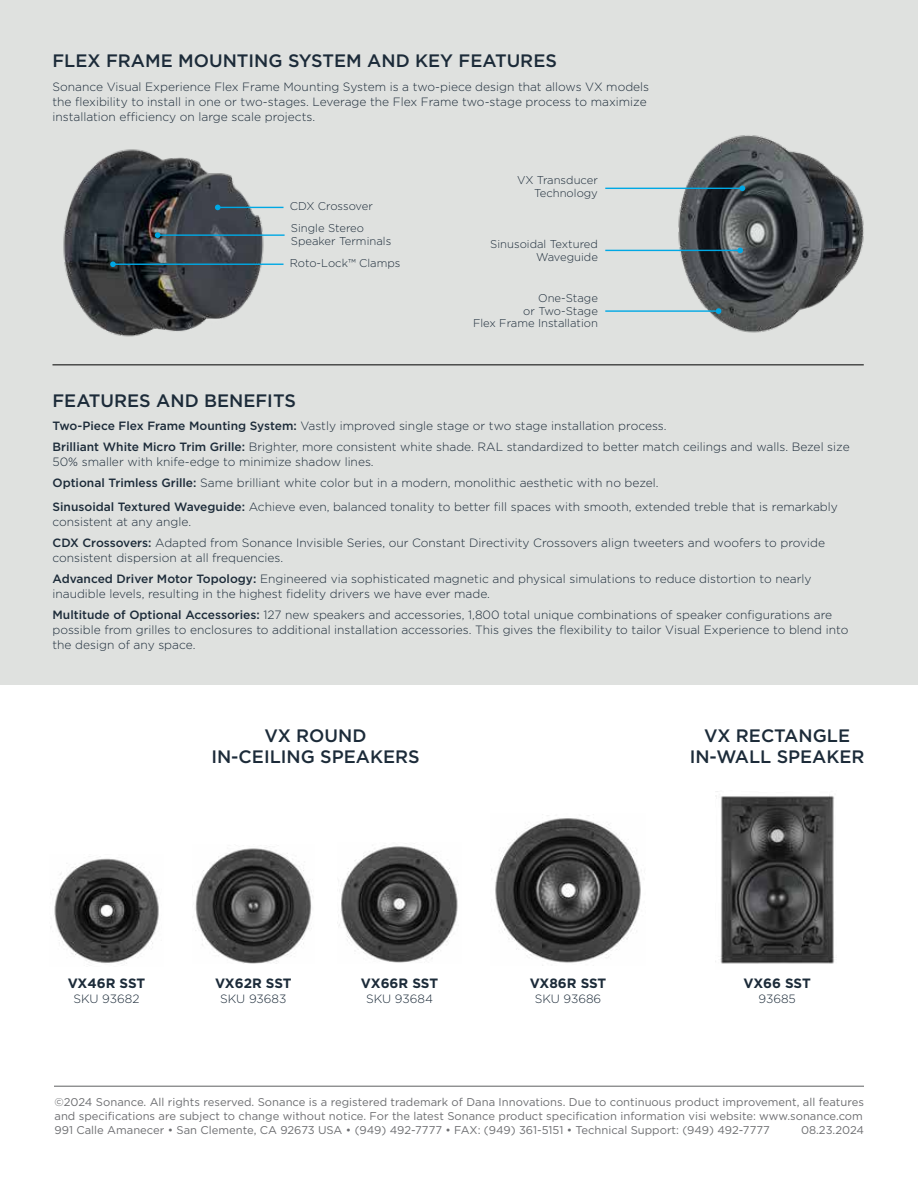
<style>
.page{position:relative;width:918px;height:1188px;background:#fff}
.page>*{position:absolute;margin:0;border:0;box-sizing:border-box;transform-origin:0 0}
.t1{font:500 18px/21.6px "Gotham";color:#1c2b39;text-align:center}
.t2{font:700 13.5px "Gotham";letter-spacing:-.01em;color:#1c2b39}
.t3{font:300 12px/15px "Gotham";color:#1c2b39}
.t4{font:11.25px/14.2px "Gotham";color:#6d6e71;text-align:justify}
.t5{font:300 11.25px/12.8px "Gotham";color:#1c2b39;text-align:right}
.s1{font-weight:500}
</style>
<div class="page">
<div style="left:0;top:0;width:918px;height:684px;background:#dfe1df"></div>
<hr style="left:54px;top:1086px;width:810px;height:1px;background:#5f6062">
<hr style="left:52px;top:365px;width:812px;height:1px;background:#000">
<img style="left:63px;top:149px;width:208px;height:188px">
<hr style="left:113px;top:264px;width:171px;height:1px;background:#00a8e4">
<svg style="left:110px;top:261px;width:6px;height:6px"></svg>
<img style="left:671px;top:135px;width:193px;height:198px">
<hr style="left:218px;top:207px;width:66px;height:1px;background:#00a8e4">
<svg style="left:215px;top:205px;width:6px;height:5px"></svg>
<hr style="left:605px;top:250px;width:135px;height:1px;background:#00a8e4">
<svg style="left:737px;top:248px;width:6px;height:5px"></svg>
<hr style="left:605px;top:310px;width:114px;height:2px;background:#00a8e4">
<svg style="left:716px;top:308px;width:5px;height:6px"></svg>
<hr style="left:605px;top:188px;width:137px;height:1px;background:#00a8e4">
<svg style="left:740px;top:185px;width:5px;height:6px"></svg>
<hr style="left:158px;top:234px;width:127px;height:2px;background:#00a8e4">
<svg style="left:155px;top:232px;width:5px;height:6px"></svg>
<img style="left:53px;top:856px;width:106px;height:108px">
<img style="left:195px;top:847px;width:118px;height:117px">
<img style="left:339px;top:845px;width:120px;height:118px">
<img style="left:491px;top:815px;width:151px;height:148px">
<img style="left:715px;top:791px;width:119px;height:173px">
<h1 class="t1" style="left:52px;top:50px;width:506px">FLEX FRAME MOUNTING SYSTEM AND KEY FEATURES</h1>
<p class="t3" style="left:52px;top:79px;width:598px">Sonance Visual Experience Flex Frame Mounting System is a two-piece design that allows VX models the flexibility to install in one or two-stages. Leverage the Flex Frame two-stage process to maximize installation efficiency on large scale projects.</p>
<p class="t5" style="left:290px;top:199px;width:85px">CDX Crossover</p>
<p class="t5" style="left:291px;top:222px;width:102px;text-align:left">Single Stereo<br>Speaker Terminals</p>
<p class="t5" style="left:290px;top:257px;width:112px">Roto-Lock™ Clamps</p>
<h1 class="t1" style="left:52px;top:389px;width:245px">FEATURES AND BENEFITS</h1>
<p class="t5" style="left:517px;top:174px;width:82px">VX Transducer<br>Technology</p>
<p class="t5" style="left:490px;top:238px;width:109px">Sinusoidal Textured<br>Waveguide</p>
<p class="t5" style="left:473px;top:291px;width:126px">One-Stage<br>or Two-Stage<br>Flex Frame Installation</p>
<p class="t3" style="left:52px;top:415px;width:799px;line-height:21px"><span class="s1">Two-Piece Flex Frame Mounting System:</span> Vastly improved single stage or two stage installation process.<br><span class="s1">Brilliant White Micro Trim Grille:</span> Brighter, more consistent white shade. RAL standardized to better match ceilings and walls. Bezel size</p>
<p class="t3" style="left:52px;top:451px;width:608px;line-height:21px">50% smaller with knife-edge to minimize shadow lines.<br><span class="s1">Optional Trimless Grille:</span> Same brilliant white color but in a modern, monolithic aesthetic with no bezel.</p>
<p class="t3" style="left:52px;top:499px;width:787px"><span class="s1">Sinusoidal Textured Waveguide:</span> Achieve even, balanced tonality to better fill spaces with smooth, extended treble that is remarkably consistent at any angle.</p>
<p class="t3" style="left:52px;top:535px;width:774px"><span class="s1">CDX Crossovers:</span> Adapted from Sonance Invisible Series, our Constant Directivity Crossovers align tweeters and woofers to provide consistent dispersion at all frequencies.</p>
<p class="t3" style="left:52px;top:571px;width:761px"><span class="s1">Advanced Driver Motor Topology:</span> Engineered via sophisticated magnetic and physical simulations to reduce distortion to nearly inaudible levels, resulting in the highest fidelity drivers we have ever made.</p>
<p class="t3" style="left:52px;top:607px;width:797px"><span class="s1">Multitude of Optional Accessories:</span> 127 new speakers and accessories, 1,800 total unique combinations of speaker configurations are possible from grilles to enclosures to additional installation accessories. This gives the flexibility to tailor Visual Experience to blend into the design of any space.</p>
<h1 class="t1" style="left:211px;top:724px;width:210px">VX ROUND<br>IN-CEILING SPEAKERS</h1>
<p class="t2" style="left:68px;top:976px;width:79px">VX46R SST</p>
<p class="t3" style="left:73px;top:992px;width:68px">SKU 93682</p>
<p class="t2" style="left:215px;top:976px;width:78px">VX62R SST</p>
<p class="t3" style="left:220px;top:992px;width:68px">SKU 93683</p>
<p class="t2" style="left:361px;top:976px;width:79px">VX66R SST</p>
<p class="t3" style="left:366px;top:992px;width:68px">SKU 93684</p>
<h1 class="t1" style="left:690px;top:724px;width:176px">VX RECTANGLE<br>IN-WALL SPEAKER</h1>
<p class="t2" style="left:530px;top:976px;width:78px">VX86R SST</p>
<p class="t3" style="left:535px;top:992px;width:68px">SKU 93686</p>
<p class="t2" style="left:743px;top:976px;width:69px">VX66 SST</p>
<p class="t3" style="left:758px;top:992px;width:39px">93685</p>
<p class="t4" style="left:55px;top:1094px;width:811px">©2024 Sonance. All rights reserved. Sonance is a registered trademark of Dana Innovations. Due to continuous product improvement, all features and specifications are subject to change without notice. For the latest Sonance product specification information visi website: www.sonance.com 991 Calle Amanecer • San Clemente, CA 92673 USA • (949) 492-7777 • FAX: (949) 361-5151 • Technical Support: (949) 492-7777</p>
<p class="t4" style="left:801px;top:1123px;width:64px">08.23.2024</p>
</div>
